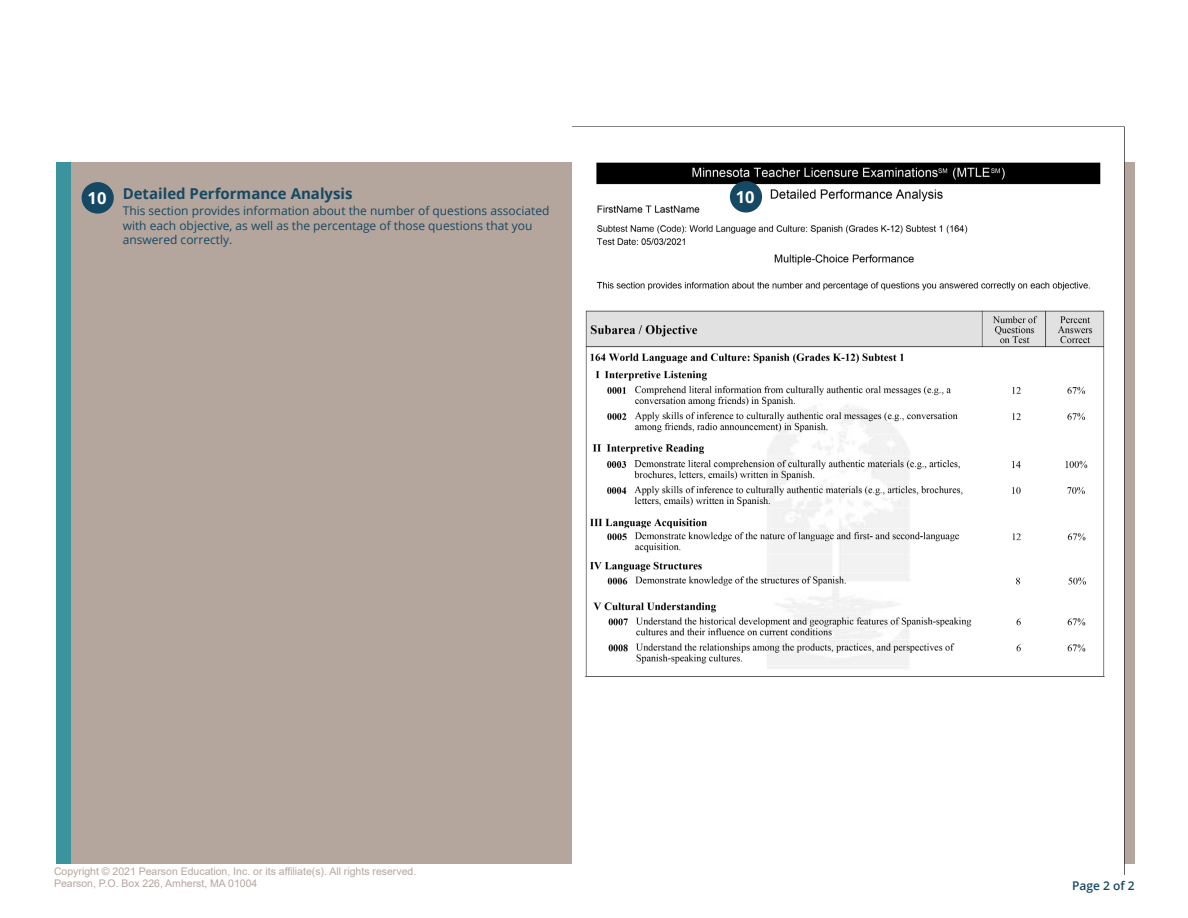
<style>
.page{position:relative;width:1188px;height:918px;background:#fff}
.page>*{position:absolute;margin:0;border:0;box-sizing:border-box;transform-origin:0 0}
.t1{font:700 16.5px "Open Sans";color:#fff}
.t2{font:700 15px "Open Sans";color:#154963}
.t3{font:12px/14.4px "Open Sans";color:#154963}
.t4{font:600 12px "Open Sans";color:#154963}
.t5{font:10.5px/12.6px "Arial";color:#b5a69d}
.s1{font-size:16.5px;color:#fff}
</style>
<div class="page">
<div style="left:56px;top:162px;width:30px;height:702px;background:#3a939d"></div>
<div style="left:72px;top:162px;width:1063px;height:702px;background:#b5a69d"></div>
<div style="left:573px;top:127px;width:551px;height:747px;background:#fff"></div>
<div style="left:82px;top:182px;width:32px;height:32px;background:#154963;border-radius:50%"></div>
<img style="left:585px;top:162px;width:520px;height:515px">
<div style="left:730px;top:181px;width:32px;height:32px;background:#154963;border-radius:50%"></div>
<p class="t2" style="left:88px;top:183px;width:267px"><span class="s1">10</span> Detailed Performance Analysis</p>
<p class="t3" style="left:123px;top:203px;width:428px">This section provides information about the number of questions associated with each objective, as well as the percentage of those questions that you answered correctly.</p>
<p class="t1" style="left:736px;top:185px;width:20px">10</p>
<p class="t5" style="left:54px;top:865px;width:364px">Copyright © 2021 Pearson Education, Inc. or its affiliate(s). All rights reserved.<br>Pearson, P.O. Box 226, Amherst, MA 01004</p>
<p class="t4" style="left:1072px;top:877px;width:64px">Page 2 of 2</p>
</div>
